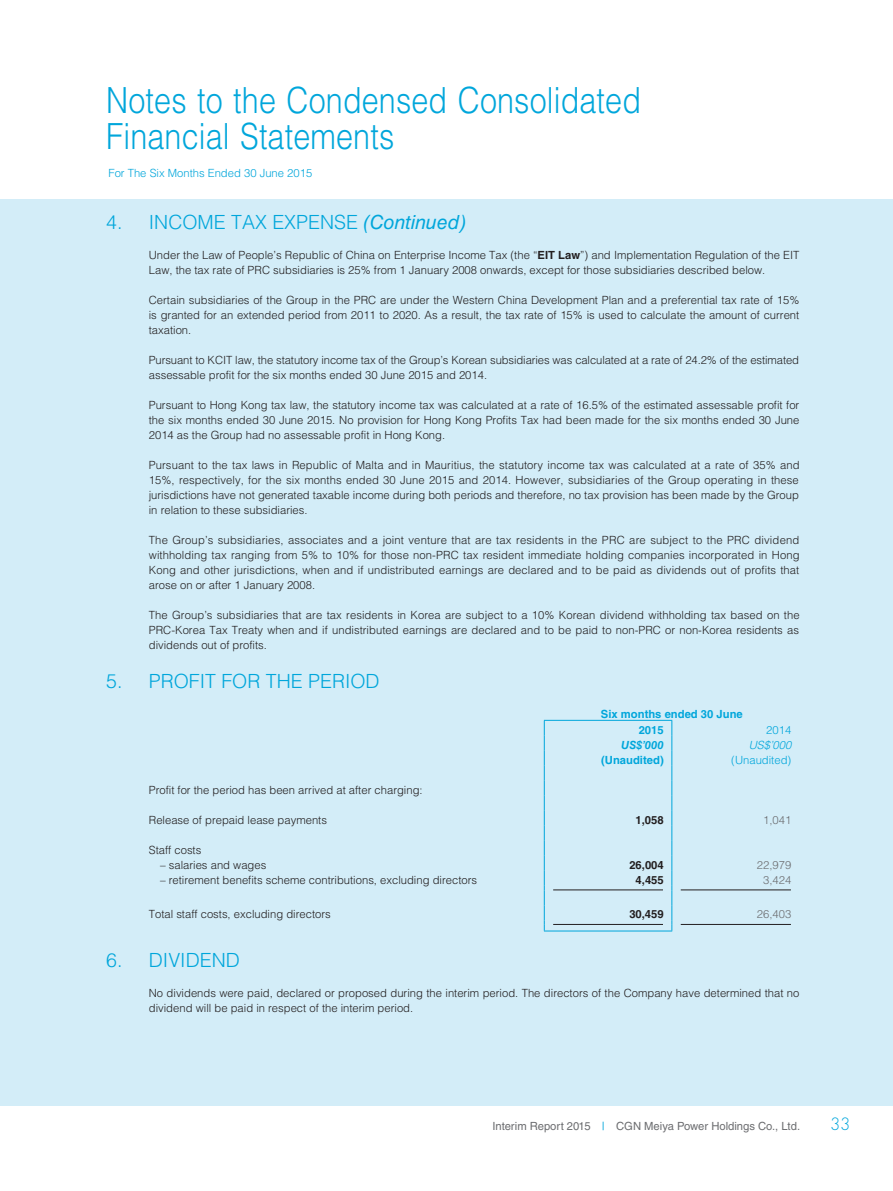
<style>
.page{position:relative;width:893px;height:1191px;background:#fff}
.page>*{position:absolute;margin:0;border:0;box-sizing:border-box;transform-origin:0 0}
.t1{font:300 36px/36px "Helvetica LT Std";letter-spacing:.005em;color:#00a6db;scale:.85 1}
.t2{font:300 19.5px "Helvetica LT Std";color:#00a6db}
.t3{font:300 16.5px "Futura Std";color:#00a6db}
.t4{font:300 11.25px/15px "Helvetica LT Std";color:#231f20;text-align:justify}
.t5{font:11.25px "Helvetica LT Std";color:#6c6d70}
.t6{font:300 11.25px "Helvetica LT Std";color:#00a6db}
.t7{font:700 11.25px/15.8px "Helvetica LT Std";color:#00a6db}
.t8{font:700 11.25px "Helvetica LT Std";color:#231f20}
.t9{font:300 11.25px "Helvetica LT Std";color:#6c6d70}
.t10{font:italic 700 11.25px "Helvetica LT Std";color:#00a6db}
.t11{font:italic 300 11.25px "Helvetica LT Std";color:#00a6db}
.s1{font-weight:400;font-style:italic}
.s2{font-weight:700}
.s3{color:#00a6db}
</style>
<div class="page">
<div style="left:0;top:200px;width:893px;height:906px;background:#d3edf8"></div>
<hr style="left:544px;top:720px;width:128px;height:1px;background:#00a6db">
<hr style="left:544px;top:930px;width:128px;height:1px;background:#00a6db">
<svg style="left:544px;top:720px;width:1px;height:210px"></svg>
<svg style="left:671px;top:720px;width:1px;height:210px"></svg>
<hr style="left:553px;top:889px;width:110px;height:1px;background:#231f20">
<hr style="left:681px;top:889px;width:110px;height:1px;background:#231f20">
<hr style="left:553px;top:924px;width:110px;height:1px;background:#231f20">
<hr style="left:681px;top:924px;width:110px;height:1px;background:#231f20">
<h1 class="t1" style="left:106px;top:82px;width:631px">Notes to the Condensed Consolidated<br>Financial Statements</h1>
<p class="t6" style="left:108px;top:166px;width:205px">For The Six Months Ended 30 June 2015</p>
<h2 class="t2" style="left:106px;top:210px;width:361px">4. INCOME TAX EXPENSE <span class="s1">(Continued)</span></h2>
<p class="t4" style="left:149px;top:247px;width:652px">Under the Law of People’s Republic of China on Enterprise Income Tax (the “<span class="s2">EIT Law</span>”) and Implementation Regulation of the EIT<br>Law, the tax rate of PRC subsidiaries is 25% from 1 January 2008 onwards, except for those subsidiaries described below.</p>
<p class="t4" style="left:149px;top:292px;width:652px">Certain subsidiaries of the Group in the PRC are under the Western China Development Plan and a preferential tax rate of 15% is granted for an extended period from 2011 to 2020. As a result, the tax rate of 15% is used to calculate the amount of current taxation.</p>
<p class="t4" style="left:149px;top:352px;width:652px">Pursuant to KCIT law, the statutory income tax of the Group’s Korean subsidiaries was calculated at a rate of 24.2% of the estimated assessable profit for the six months ended 30 June 2015 and 2014.</p>
<p class="t4" style="left:149px;top:397px;width:652px">Pursuant to Hong Kong tax law, the statutory income tax was calculated at a rate of 16.5% of the estimated assessable profit for the six months ended 30 June 2015. No provision for Hong Kong Profits Tax had been made for the six months ended 30 June 2014 as the Group had no assessable profit in Hong Kong.</p>
<p class="t4" style="left:149px;top:457px;width:652px">Pursuant to the tax laws in Republic of Malta and in Mauritius, the statutory income tax was calculated at a rate of 35% and 15%, respectively, for the six months ended 30 June 2015 and 2014. However, subsidiaries of the Group operating in these jurisdictions have not generated taxable income during both periods and therefore, no tax provision has been made by the Group in relation to these subsidiaries.</p>
<p class="t4" style="left:149px;top:532px;width:652px">The Group’s subsidiaries, associates and a joint venture that are tax residents in the PRC are subject to the PRC dividend withholding tax ranging from 5% to 10% for those non-PRC tax resident immediate holding companies incorporated in Hong Kong and other jurisdictions, when and if undistributed earnings are declared and to be paid as dividends out of profits that arose on or after 1 January 2008.</p>
<p class="t4" style="left:149px;top:607px;width:652px">The Group’s subsidiaries that are tax residents in Korea are subject to a 10% Korean dividend withholding tax based on the PRC-Korea Tax Treaty when and if undistributed earnings are declared and to be paid to non-PRC or non-Korea residents as dividends out of profits.</p>
<h2 class="t2" style="left:106px;top:669px;width:275px">5. PROFIT FOR THE PERIOD</h2>
<p class="t7" style="left:639px;top:706px;width:106px;text-indent:-38px">Six months ended 30 June<br>2015</p>
<p class="t6" style="left:766px;top:723px;width:27px">2014</p>
<p class="t10" style="left:621px;top:738px;width:44px">US$’000</p>
<p class="t11" style="left:749px;top:738px;width:44px">US$’000</p>
<p class="t7" style="left:601px;top:752px;width:64px">(Unaudited)</p>
<p class="t6" style="left:731px;top:753px;width:62px">(Unaudited)</p>
<p class="t4" style="left:149px;top:782px;width:275px">Profit for the period has been arrived at after charging:</p>
<p class="t4" style="left:149px;top:812px;width:180px">Release of prepaid lease payments</p>
<p class="t8" style="left:636px;top:813px;width:30px">1,058</p>
<p class="t9" style="left:763px;top:813px;width:30px">1,041</p>
<p class="t4" style="left:149px;top:842px;width:54px">Staff costs</p>
<p class="t4" style="left:160px;top:857px;width:108px">– salaries and wages</p>
<p class="t8" style="left:629px;top:858px;width:36px">26,004</p>
<p class="t9" style="left:757px;top:858px;width:36px">22,979</p>
<p class="t4" style="left:160px;top:872px;width:318px">– retirement benefits scheme contributions, excluding directors</p>
<p class="t8" style="left:636px;top:873px;width:30px">4,455</p>
<p class="t9" style="left:763px;top:873px;width:30px">3,424</p>
<p class="t4" style="left:149px;top:906px;width:183px">Total staff costs, excluding directors</p>
<p class="t8" style="left:629px;top:907px;width:36px">30,459</p>
<p class="t9" style="left:757px;top:907px;width:36px">26,403</p>
<h2 class="t2" style="left:106px;top:947px;width:135px">6. DIVIDEND</h2>
<p class="t4" style="left:149px;top:985px;width:652px">No dividends were paid, declared or proposed during the interim period. The directors of the Company have determined that no dividend will be paid in respect of the interim period.</p>
<p class="t5" style="left:492px;top:1119px;width:309px">Interim Report 2015 <span class="s3">|</span> CGN Meiya Power Holdings Co., Ltd.</p>
<h3 class="t3" style="left:830px;top:1114px;width:22px">33</h3>
</div>
